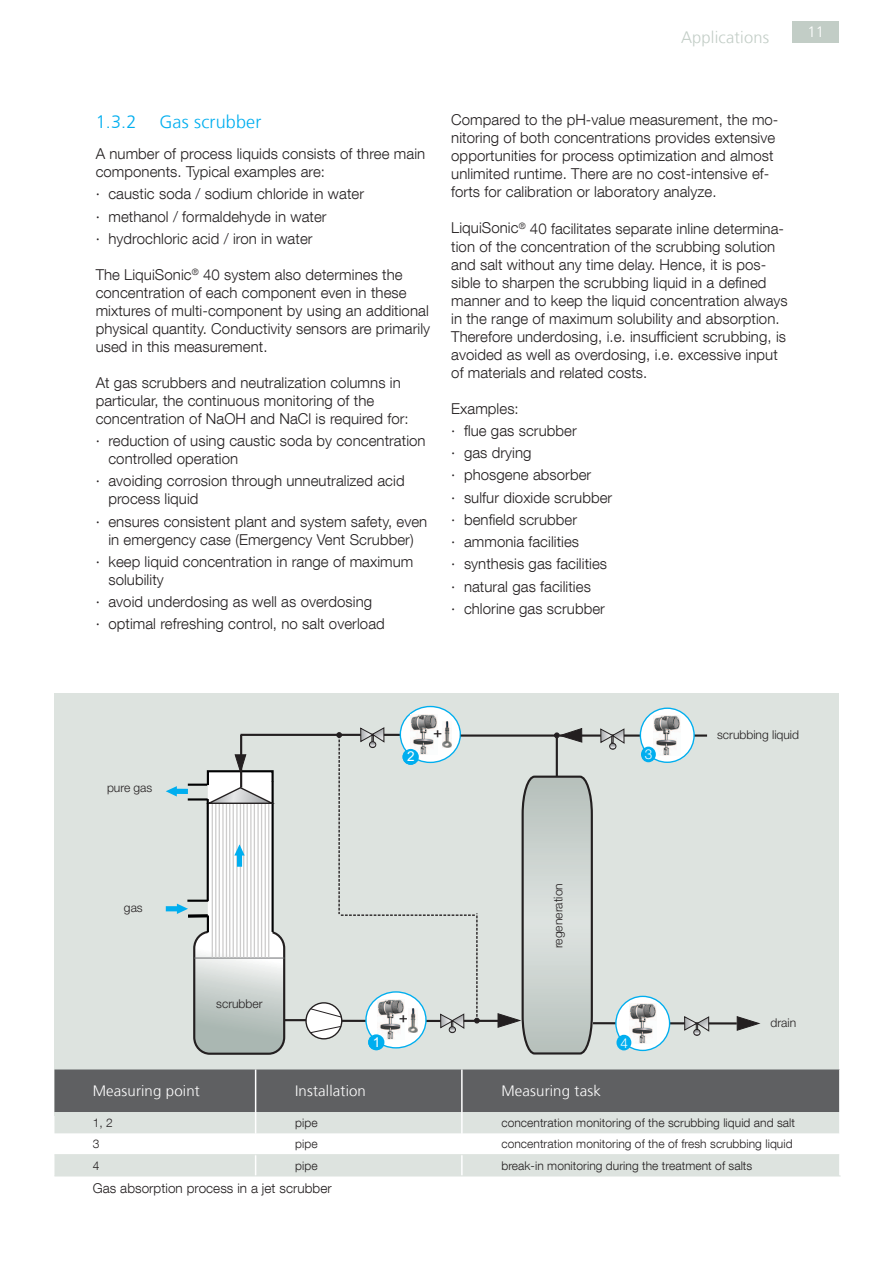
<style>
.page{position:relative;width:893px;height:1263px;background:#fff}
.page>*{position:absolute;margin:0;border:0;box-sizing:border-box;transform-origin:0 0}
.t1{font:300 18px "Frutiger LT Com";letter-spacing:.01em;color:#00aeef}
.t2{font:300 16.5px "Frutiger LT Com";letter-spacing:.01em;color:#c2cdc6}
.t3{font:300 15px/18px "Helvetica Neue LT Com";letter-spacing:.005em;color:#231f20}
.t4{font:300 15px "Frutiger LT Com";letter-spacing:.01em;color:#fff}
.t5{font:14.85px "Arial";color:#231f20;scale:1.06 1}
.t6{font:14.1px "Arial";color:#fff}
.t7{font:300 13.65px "Helvetica Neue LT Com";color:#fff}
.t8{font:13.65px "Arial";color:#fff}
.t9{font:300 13.5px "Helvetica Neue LT Com";letter-spacing:.005em;color:#231f20}
.t10{font:300 12.15px "Helvetica Neue LT Com";color:#231f20}
.t11{font:300 12px "Helvetica Neue LT Com";letter-spacing:.005em;color:#231f20}
.t12{font:300 12px "Helvetica Neue LT Com";color:#231f20}
</style>
<div class="page">
<div style="left:792px;top:21px;width:47px;height:22px;background:#c2cdc6"></div>
<div style="left:54px;top:693px;width:785px;height:422px;background:#dde3df"></div>
<hr style="left:559px;top:734px;width:148px;height:3px;background:#231f20">
<hr style="left:240px;top:734px;width:181px;height:2px;background:#231f20">
<hr style="left:194px;top:958px;width:91px;height:1px;background:#6d6f71">
<svg style="left:498px;top:774px;width:96px;height:281px"></svg>
<hr style="left:284px;top:1019px;width:38px;height:2px;background:#231f20">
<hr style="left:463px;top:1020px;width:42px;height:2px;background:#231f20">
<hr style="left:240px;top:735px;width:2px;height:26px;background:#231f20">
<svg style="left:400px;top:706px;width:60px;height:56px"></svg>
<hr style="left:461px;top:734px;width:94px;height:3px;background:#231f20">
<hr style="left:556px;top:738px;width:2px;height:39px;background:#231f20">
<svg style="left:166px;top:754px;width:118px;height:300px"></svg>
<svg style="left:554px;top:728px;width:28px;height:14px"></svg>
<svg style="left:737px;top:1016px;width:22px;height:15px"></svg>
<hr style="left:593px;top:1022px;width:144px;height:2px;background:#231f20">
<svg style="left:366px;top:992px;width:60px;height:56px"></svg>
<svg style="left:600px;top:729px;width:24px;height:20px"></svg>
<svg style="left:684px;top:1016px;width:25px;height:19px"></svg>
<div style="left:640px;top:708px;width:54px;height:54px;background:#fff;border-radius:50%"></div>
<div style="left:640px;top:707px;width:55px;height:56px;border:1px solid #00aeef;border-radius:50%"></div>
<div style="left:616px;top:996px;width:54px;height:54px;background:#fff;border-radius:50%"></div>
<div style="left:615px;top:996px;width:55px;height:55px;border:1px solid #00aeef;border-radius:50%"></div>
<svg style="left:306px;top:1003px;width:36px;height:36px"></svg>
<div style="left:305px;top:1002px;width:37px;height:37px;border:1px solid #231f20;border-radius:50%"></div>
<svg style="left:309px;top:727px;width:170px;height:307px"></svg>
<hr style="left:240px;top:761px;width:2px;height:26px;background:#231f20">
<img style="left:629px;top:1003px;width:28px;height:40px">
<div style="left:616px;top:1035px;width:15px;height:15px;background:#00aeef;border-radius:50%"></div>
<img style="left:654px;top:715px;width:27px;height:40px">
<div style="left:641px;top:747px;width:15px;height:15px;background:#00aeef;border-radius:50%"></div>
<img style="left:410px;top:714px;width:27px;height:40px">
<div style="left:403px;top:749px;width:16px;height:16px;background:#00aeef;border-radius:50%"></div>
<img style="left:377px;top:1000px;width:27px;height:40px">
<div style="left:368px;top:1034px;width:16px;height:16px;background:#00aeef;border-radius:50%"></div>
<img style="left:442px;top:721px;width:9px;height:26px">
<svg style="left:54px;top:1069px;width:786px;height:106px"></svg>
<hr style="left:461px;top:1155px;width:2px;height:20px;background:#fff">
<hr style="left:839px;top:1155px;width:2px;height:20px;background:#fff">
<hr style="left:54px;top:1154px;width:202px;height:1px;background:#dde3df">
<hr style="left:256px;top:1154px;width:206px;height:1px;background:#dde3df">
<hr style="left:462px;top:1154px;width:377px;height:1px;background:#dde3df">
<hr style="left:54px;top:1175px;width:202px;height:1px;background:#dde3df">
<hr style="left:256px;top:1175px;width:206px;height:1px;background:#dde3df">
<hr style="left:462px;top:1175px;width:379px;height:1px;background:#dde3df">
<p class="t2" style="left:681px;top:27px;width:89px">Applications</p>
<p class="t4" style="left:808px;top:23px;width:18px">11</p>
<p class="t1" style="left:96px;top:112px;width:42px">1.3.2</p>
<p class="t1" style="left:159px;top:112px;width:103px">Gas scrubber</p>
<p class="t3" style="left:96px;top:144px;width:331px">A number of process liquids consists of three main components. Typical examples are:</p>
<p class="t3" style="left:96px;top:183px;width:270px;line-height:22.2px">· caustic soda / sodium chloride in water · methanol / formaldehyde in water<br>· hydrochloric acid / iron in water</p>
<p class="t3" style="left:96px;top:265px;width:336px">The LiquiSonic<sup>®</sup> 40 system also determines the concentration of each component even in these mixtures of multi-component by using an additional physical quantity. Conductivity sensors are primarily used in this measurement.</p>
<p class="t3" style="left:96px;top:373px;width:315px">At gas scrubbers and neutralization columns in particular, the continuous monitoring of the concentration of NaOH and NaCl is required for:</p>
<p class="t3" style="left:108px;top:431px;width:319px;text-indent:-13px">· reduction of using caustic soda by concentration controlled operation</p>
<p class="t3" style="left:108px;top:472px;width:298px;text-indent:-13px">· avoiding corrosion through unneutralized acid process liquid</p>
<p class="t3" style="left:96px;top:512px;width:333px;text-align:center">· ensures consistent plant and system safety, even in emergency case (Emergency Vent Scrubber)</p>
<p class="t3" style="left:108px;top:552px;width:307px;text-indent:-13px">· keep liquid concentration in range of maximum solubility</p>
<p class="t3" style="left:96px;top:590px;width:291px;line-height:22.2px">· avoid underdosing as well as overdosing<br>· optimal refreshing control, no salt overload</p>
<p class="t3" style="left:451px;top:111px;width:329px">Compared to the pH-value measurement, the mo&shy;nitoring of both concentrations provides extensive opportunities for process optimization and almost unlimited runtime. There are no cost-intensive ef&shy;forts for calibration or laboratory analyze.</p>
<p class="t3" style="left:451px;top:219px;width:338px">LiquiSonic<sup>®</sup> 40 facilitates separate inline determina&shy;tion of the concentration of the scrubbing solution and salt without any time delay. Hence, it is pos&shy;sible to sharpen the scrubbing liquid in a defined manner and to keep the liquid concentration always in the range of maximum solubility and absorption.<br>Therefore underdosing, i.e. insufficient scrubbing, is avoided as well as overdosing, i.e. excessive input of materials and related costs.</p>
<p class="t3" style="left:451px;top:397px;width:163px;line-height:22.2px">Examples:<br>· flue gas scrubber<br>· gas drying<br>· phosgene absorber<br>· sulfur dioxide scrubber · benfield scrubber<br>· ammonia facilities<br>· synthesis gas facilities · natural gas facilities<br>· chlorine gas scrubber</p>
<p class="t10" style="left:107px;top:783px;width:47px">pure gas</p>
<p class="t10" style="left:124px;top:903px;width:20px">gas</p>
<p class="t10" style="left:216px;top:1000px;width:48px">scrubber</p>
<p class="t8" style="left:407px;top:749px;width:9px">2</p>
<p class="t6" style="left:406px;top:749px;width:9px">1</p>
<p class="t5" style="left:433px;top:725px;width:10px">+</p>
<p class="t6" style="left:372px;top:1034px;width:9px">1</p>
<p class="t8" style="left:373px;top:1034px;width:9px">1</p>
<p class="t5" style="left:399px;top:1010px;width:10px">+</p>
<p class="t12" style="left:554px;top:948px;width:66px;rotate:-90deg">regeneration</p>
<p class="t7" style="left:645px;top:750px;width:9px">3</p>
<p class="t7" style="left:620px;top:1038px;width:9px">4</p>
<p class="t10" style="left:717px;top:730px;width:83px">scrubbing liquid</p>
<p class="t10" style="left:771px;top:1019px;width:27px">drain</p>
<p class="t4" style="left:93px;top:1082px;width:109px">Measuring point</p>
<p class="t4" style="left:295px;top:1082px;width:72px">Installation</p>
<p class="t4" style="left:501px;top:1082px;width:101px">Measuring task</p>
<p class="t11" style="left:93px;top:1115px;width:22px">1, 2</p>
<p class="t11" style="left:295px;top:1115px;width:24px">pipe</p>
<p class="t11" style="left:501px;top:1115px;width:295px">concentration monitoring of the scrubbing liquid and salt</p>
<p class="t11" style="left:93px;top:1137px;width:8px">3</p>
<p class="t11" style="left:295px;top:1137px;width:24px">pipe</p>
<p class="t11" style="left:501px;top:1137px;width:293px">concentration monitoring of the of fresh scrubbing liquid</p>
<p class="t11" style="left:93px;top:1158px;width:8px">4</p>
<p class="t11" style="left:295px;top:1158px;width:24px">pipe</p>
<p class="t11" style="left:501px;top:1158px;width:252px">break-in monitoring during the treatment of salts</p>
<p class="t9" style="left:93px;top:1180px;width:240px">Gas absorption process in a jet scrubber</p>
</div>
